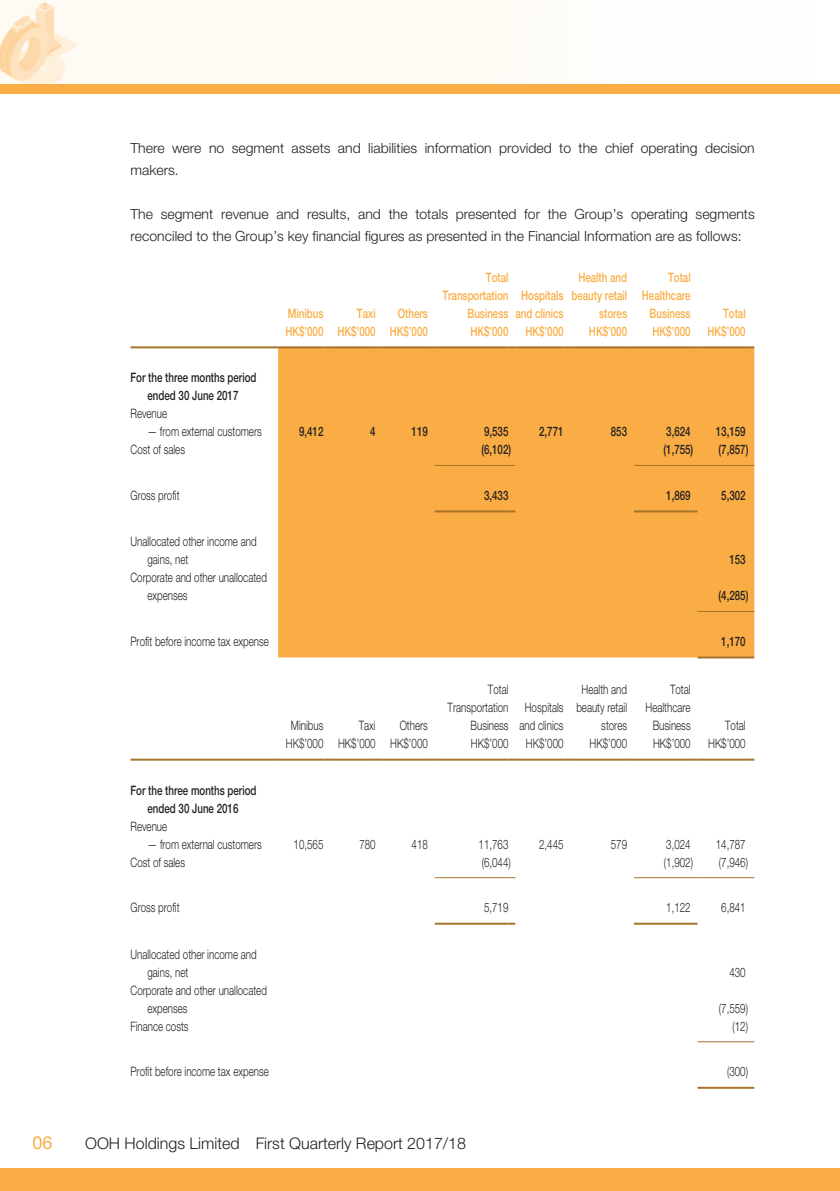
<style>
.page{position:relative;width:840px;height:1191px;background:#fff}
.page>*{position:absolute;margin:0;border:0;box-sizing:border-box;transform-origin:0 0}
.t1{font:18px "Helvetica Neue LT Std";color:#faad44}
.t2{font:300 16px "Helvetica Neue LT Std";color:#231f20}
.t3{font:300 14px/22px "Helvetica Neue LT Std";color:#231f20}
.t4{font:300 13px/18px "Helvetica Neue LT Std";color:#231f20;scale:.75 1}
.t5{font:500 13px/18px "Helvetica Neue LT Std";color:#faad44;text-align:right;scale:.75 1}
.t6{font:500 13px/18px "Helvetica Neue LT Std";color:#231f20;text-align:center;scale:.75 1}
</style>
<div class="page">
<img style="left:0;top:1px;width:79px;height:83px">
<div style="left:0;top:1168px;width:839px;height:23px;background:#faad44"></div>
<div style="left:0;top:84px;width:839px;height:10px;background:#faad44"></div>
<div style="left:278px;top:348px;width:475px;height:309px;background:#faad44"></div>
<hr style="left:434px;top:465px;width:74px;height:1px;background:#a57329">
<hr style="left:633px;top:465px;width:57px;height:1px;background:#a57329">
<hr style="left:697px;top:465px;width:48px;height:1px;background:#a57329">
<hr style="left:434px;top:510px;width:74px;height:2px;background:#a57329">
<svg style="left:508px;top:510px;width:7px;height:2px"></svg>
<hr style="left:633px;top:510px;width:57px;height:2px;background:#a57329">
<svg style="left:690px;top:510px;width:7px;height:2px"></svg>
<hr style="left:697px;top:656px;width:48px;height:2px;background:#a57329">
<hr style="left:697px;top:611px;width:48px;height:1px;background:#a57329">
<hr style="left:130px;top:346px;width:148px;height:2px;background:#a57329">
<hr style="left:278px;top:346px;width:45px;height:2px;background:#a57329">
<svg style="left:323px;top:346px;width:7px;height:2px"></svg>
<hr style="left:330px;top:346px;width:45px;height:2px;background:#a57329">
<svg style="left:375px;top:346px;width:7px;height:2px"></svg>
<hr style="left:382px;top:346px;width:45px;height:2px;background:#a57329">
<svg style="left:427px;top:346px;width:7px;height:2px"></svg>
<hr style="left:434px;top:346px;width:74px;height:2px;background:#a57329">
<svg style="left:508px;top:346px;width:7px;height:2px"></svg>
<hr style="left:515px;top:346px;width:48px;height:2px;background:#a57329">
<svg style="left:563px;top:346px;width:7px;height:2px"></svg>
<hr style="left:570px;top:346px;width:56px;height:2px;background:#a57329">
<svg style="left:626px;top:346px;width:7px;height:2px"></svg>
<hr style="left:633px;top:346px;width:57px;height:2px;background:#a57329">
<svg style="left:690px;top:346px;width:7px;height:2px"></svg>
<hr style="left:697px;top:346px;width:48px;height:2px;background:#a57329">
<svg style="left:745px;top:346px;width:8px;height:2px"></svg>
<svg style="left:745px;top:656px;width:8px;height:2px"></svg>
<hr style="left:697px;top:1041px;width:48px;height:1px;background:#a57329">
<hr style="left:697px;top:1086px;width:48px;height:2px;background:#a57329">
<hr style="left:130px;top:758px;width:148px;height:2px;background:#a57329">
<hr style="left:278px;top:758px;width:45px;height:2px;background:#a57329">
<svg style="left:323px;top:758px;width:7px;height:2px"></svg>
<hr style="left:330px;top:758px;width:45px;height:2px;background:#a57329">
<svg style="left:375px;top:758px;width:7px;height:2px"></svg>
<hr style="left:382px;top:758px;width:45px;height:2px;background:#a57329">
<svg style="left:427px;top:758px;width:7px;height:2px"></svg>
<hr style="left:434px;top:758px;width:74px;height:2px;background:#a57329">
<svg style="left:508px;top:758px;width:7px;height:2px"></svg>
<hr style="left:515px;top:758px;width:48px;height:2px;background:#a57329">
<svg style="left:563px;top:758px;width:7px;height:2px"></svg>
<hr style="left:570px;top:758px;width:56px;height:2px;background:#a57329">
<svg style="left:626px;top:758px;width:7px;height:2px"></svg>
<hr style="left:633px;top:758px;width:57px;height:2px;background:#a57329">
<svg style="left:690px;top:758px;width:7px;height:2px"></svg>
<hr style="left:697px;top:758px;width:48px;height:2px;background:#a57329">
<svg style="left:745px;top:758px;width:8px;height:2px"></svg>
<svg style="left:745px;top:1086px;width:8px;height:2px"></svg>
<hr style="left:434px;top:877px;width:74px;height:1px;background:#a57329">
<hr style="left:633px;top:877px;width:57px;height:1px;background:#a57329">
<hr style="left:697px;top:877px;width:48px;height:1px;background:#a57329">
<hr style="left:434px;top:922px;width:74px;height:2px;background:#a57329">
<svg style="left:508px;top:922px;width:7px;height:2px"></svg>
<hr style="left:633px;top:922px;width:57px;height:2px;background:#a57329">
<svg style="left:690px;top:922px;width:7px;height:2px"></svg>
<p class="t3" style="left:130px;top:137px;width:625px">There were no segment assets and liabilities information provided to the chief operating decision makers.</p>
<p class="t3" style="left:130px;top:203px;width:625px">The segment revenue and results, and the totals presented for the Group’s operating segments reconciled to the Group’s key financial figures as presented in the Financial Information are as follows:</p>
<p class="t5" style="left:288px;top:304px;width:49px">Minibus</p>
<p class="t5" style="left:357px;top:304px;width:27px">Taxi</p>
<p class="t5" style="left:397px;top:304px;width:42px">Others</p>
<p class="t5" style="left:442px;top:268px;width:90px">Total<br>Transportation<br>Business</p>
<p class="t5" style="left:515px;top:286px;width:66px;text-align:center">Hospitals and clinics</p>
<p class="t5" style="left:571px;top:268px;width:76px">Health and beauty retail stores</p>
<p class="t5" style="left:641px;top:268px;width:67px">Total<br>Healthcare<br>Business</p>
<p class="t5" style="left:722px;top:304px;width:32px">Total</p>
<p class="t5" style="left:285px;top:322px;width:191px">HK$’000 HK$’000 HK$’000</p>
<p class="t5" style="left:470px;top:322px;width:52px">HK$’000</p>
<p class="t5" style="left:525px;top:322px;width:52px">HK$’000</p>
<p class="t5" style="left:588px;top:322px;width:52px">HK$’000</p>
<p class="t5" style="left:652px;top:322px;width:52px">HK$’000</p>
<p class="t5" style="left:707px;top:322px;width:52px">HK$’000</p>
<p class="t6" style="left:130px;top:368px;width:169px">For the three months period ended 30 June 2017</p>
<p class="t4" style="left:130px;top:404px;width:50px">Revenue</p>
<p class="t4" style="left:147px;top:422px;width:154px">— from external customers</p>
<p class="t6" style="left:299px;top:422px;width:34px">9,412</p>
<p class="t6" style="left:370px;top:422px;width:9px">4</p>
<p class="t6" style="left:411px;top:422px;width:23px">119</p>
<p class="t6" style="left:484px;top:422px;width:34px">9,535</p>
<p class="t6" style="left:539px;top:422px;width:34px">2,771</p>
<p class="t6" style="left:610px;top:422px;width:23px">853</p>
<p class="t6" style="left:665px;top:422px;width:34px">3,624</p>
<p class="t6" style="left:715px;top:422px;width:41px">13,159</p>
<p class="t4" style="left:130px;top:440px;width:74px">Cost of sales</p>
<p class="t6" style="left:481px;top:440px;width:41px">(6,102)</p>
<p class="t6" style="left:663px;top:440px;width:41px">(1,755)</p>
<p class="t6" style="left:718px;top:440px;width:41px">(7,857)</p>
<p class="t4" style="left:130px;top:486px;width:67px">Gross profit</p>
<p class="t6" style="left:484px;top:486px;width:34px">3,433</p>
<p class="t6" style="left:665px;top:486px;width:34px">1,869</p>
<p class="t6" style="left:720px;top:486px;width:34px">5,302</p>
<p class="t4" style="left:147px;top:532px;width:147px;text-indent:-17px">Unallocated other income and gains, net</p>
<p class="t6" style="left:729px;top:550px;width:23px">153</p>
<p class="t4" style="left:147px;top:568px;width:161px;text-indent:-17px">Corporate and other unallocated expenses</p>
<p class="t6" style="left:718px;top:586px;width:41px">(4,285)</p>
<p class="t4" style="left:130px;top:632px;width:186px">Profit before income tax expense</p>
<p class="t6" style="left:720px;top:632px;width:34px">1,170</p>
<p class="t4" style="left:291px;top:716px;width:45px">Minibus</p>
<p class="t4" style="left:358px;top:716px;width:24px">Taxi</p>
<p class="t4" style="left:399px;top:716px;width:39px">Others</p>
<p class="t4" style="left:447px;top:680px;width:83px;text-align:right">Total<br>Transportation<br>Business</p>
<p class="t4" style="left:519px;top:698px;width:60px;text-align:center">Hospitals and clinics</p>
<p class="t4" style="left:576px;top:680px;width:69px;text-align:right">Health and beauty retail stores</p>
<p class="t4" style="left:645px;top:680px;width:62px;text-align:right">Total<br>Healthcare<br>Business</p>
<p class="t4" style="left:724px;top:716px;width:29px">Total</p>
<p class="t4" style="left:286px;top:734px;width:191px">HK$’000 HK$’000 HK$’000</p>
<p class="t4" style="left:470px;top:734px;width:52px">HK$’000</p>
<p class="t4" style="left:525px;top:734px;width:52px">HK$’000</p>
<p class="t4" style="left:589px;top:734px;width:52px">HK$’000</p>
<p class="t4" style="left:652px;top:734px;width:52px">HK$’000</p>
<p class="t4" style="left:707px;top:734px;width:52px">HK$’000</p>
<p class="t6" style="left:130px;top:780px;width:169px">For the three months period ended 30 June 2016</p>
<p class="t4" style="left:130px;top:816px;width:50px">Revenue</p>
<p class="t4" style="left:147px;top:834px;width:154px">— from external customers</p>
<p class="t4" style="left:293px;top:834px;width:41px">10,565</p>
<p class="t4" style="left:359px;top:834px;width:23px">780</p>
<p class="t4" style="left:411px;top:834px;width:23px">418</p>
<p class="t4" style="left:478px;top:834px;width:41px">11,763</p>
<p class="t4" style="left:539px;top:834px;width:34px">2,445</p>
<p class="t4" style="left:610px;top:834px;width:23px">579</p>
<p class="t4" style="left:666px;top:834px;width:34px">3,024</p>
<p class="t4" style="left:715px;top:834px;width:41px">14,787</p>
<p class="t4" style="left:130px;top:852px;width:74px">Cost of sales</p>
<p class="t4" style="left:481px;top:852px;width:40px">(6,044)</p>
<p class="t4" style="left:663px;top:852px;width:40px">(1,902)</p>
<p class="t4" style="left:718px;top:852px;width:40px">(7,946)</p>
<p class="t4" style="left:130px;top:898px;width:67px">Gross profit</p>
<p class="t4" style="left:484px;top:898px;width:34px">5,719</p>
<p class="t4" style="left:666px;top:898px;width:34px">1,122</p>
<p class="t4" style="left:720px;top:898px;width:34px">6,841</p>
<p class="t4" style="left:147px;top:944px;width:147px;text-indent:-17px">Unallocated other income and gains, net</p>
<p class="t4" style="left:729px;top:962px;width:23px">430</p>
<p class="t4" style="left:147px;top:980px;width:161px;text-indent:-17px">Corporate and other unallocated expenses</p>
<p class="t4" style="left:718px;top:998px;width:40px">(7,559)</p>
<p class="t4" style="left:130px;top:1016px;width:79px">Finance costs</p>
<p class="t4" style="left:732px;top:1016px;width:22px">(12)</p>
<p class="t4" style="left:130px;top:1062px;width:186px">Profit before income tax expense</p>
<p class="t4" style="left:726px;top:1062px;width:29px">(300)</p>
<h1 class="t1" style="left:33px;top:1131px;width:22px">06</h1>
<p class="t2" style="left:85px;top:1134px;width:382px">OOH Holdings Limited First Quarterly Report 2017/18</p>
</div>
